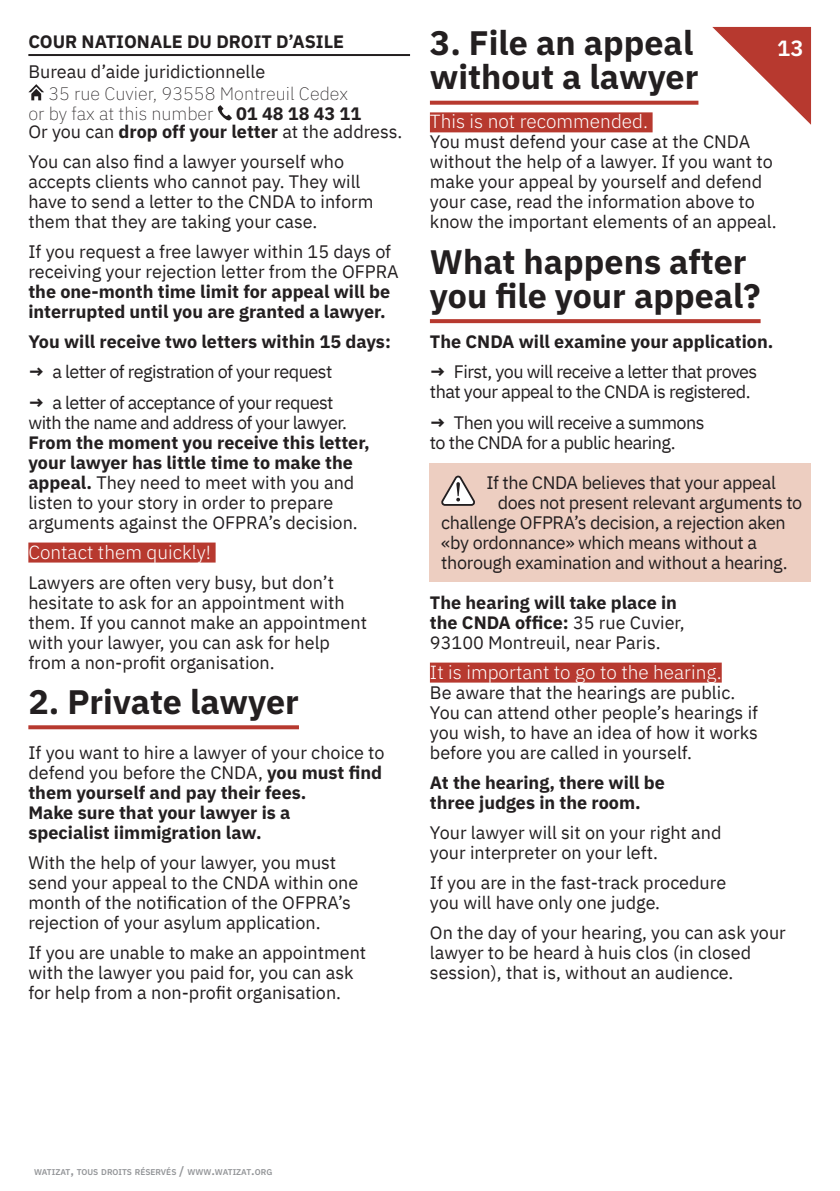
<style>
.page{position:relative;width:840px;height:1191px;background:#fff}
.page>*{position:absolute;margin:0;border:0;box-sizing:border-box;transform-origin:0 0}
.H3_Sous-titres_-_Procédure{font:700 34px/34px "IBM Plex Sans Arabic";color:#231f20}
.t1{font:600 22px "IBM Plex Sans Arabic";color:#fff}
.Texte_paragraphes{font:300 19px "IBM Plex Sans Arabic";color:#fff}
.Texte_normal{font:300 19px "IBM Plex Sans Arabic";color:#fff}
.Texte_paragraphes-2{font:18px/20px "IBM Plex Sans Arabic";color:#231f20}
.Texte_normal-2{font:18px/20px "IBM Plex Sans Arabic";letter-spacing:-.005em;color:#231f20}
.Texte_paragraphes-3{font:700 18px/20px "IBM Plex Sans Arabic";color:#231f20}
.Texte_normal-3{font:18px/20px "IBM Plex Sans Arabic";letter-spacing:-.03em;color:#231f20}
.Encadré_-_Procédure{font:18px "IBM Plex Sans Arabic";letter-spacing:-.02em;color:#231f20}
.Texte_coordonnées{font:200 18px/20px "IBM Plex Sans Arabic";color:#231f20}
.Texte_normal-4{font:700 18px "IBM Plex Sans Arabic";color:#231f20}
.H4_noms_lieux{font:700 18px "IBM Plex Sans Arabic";color:#231f20}
.Texte_coordonnées-2{font:700 18px "IBM Plex Sans Arabic";color:#231f20}
.t2{font:600 8.4px "IBM Plex Sans Arabic";color:#939598}
.s1{font-weight:700}
.s2{font-weight:400}
.s3{font-size:12px}
</style>
<div class="page">
<svg style="left:712px;top:27px;width:98px;height:97px"></svg>
<hr style="left:28px;top:54px;width:382px;height:2px;background:#231f20">
<div style="left:28px;top:542px;width:187px;height:20px;background:#b7392f"></div>
<svg style="left:28px;top:725px;width:271px;height:4px"></svg>
<svg style="left:28px;top:84px;width:16px;height:16px"></svg>
<svg style="left:217px;top:105px;width:15px;height:15px"></svg>
<svg style="left:429px;top:101px;width:269px;height:4px"></svg>
<div style="left:429px;top:112px;width:223px;height:20px;background:#b7392f"></div>
<svg style="left:429px;top:319px;width:331px;height:4px"></svg>
<div style="left:429px;top:463px;width:381px;height:118px;background:#edcec1"></div>
<div style="left:429px;top:662px;width:292px;height:20px;background:#b7392f"></div>
<svg style="left:441px;top:475px;width:34px;height:31px"></svg>
<p class="H4_noms_lieux" style="left:28px;top:32px;width:317px">COUR NATIONALE DU DROIT D’ASILE</p>
<p class="Texte_normal-2" style="left:28px;top:62px;width:238px">Bureau d’aide juridictionnelle</p>
<p class="Texte_coordonnées" style="left:28px;top:84px;width:321px;text-indent:20px">35 rue Cuvier, 93558 Montreuil Cedex or by fax at this number</p>
<p class="Texte_coordonnées-2" style="left:236px;top:104px;width:126px">01 48 18 43 11</p>
<p class="Texte_normal-2" style="left:28px;top:122px;width:375px">Or you can <span class="s1">drop off your letter</span> at the address.</p>
<p class="Texte_paragraphes-2" style="left:28px;top:152px;width:346px">You can also find a lawyer yourself who accepts clients who cannot pay. They will have to send a letter to the CNDA to inform them that they are taking your case.</p>
<p class="Texte_paragraphes-2" style="left:28px;top:242px;width:372px">If you request a free lawyer within 15 days of receiving your rejection letter from the OFPRA <span class="s1">the one-month time limit for appeal will be interrupted until you are granted a lawyer.</span></p>
<p class="Texte_paragraphes-3" style="left:28px;top:332px;width:364px">You will receive two letters within 15 days:</p>
<p class="Texte_normal-3" style="left:28px;top:362px;width:305px"><span class="s1">→</span> a letter of registration of your request</p>
<p class="Texte_normal-3" style="left:28px;top:392px;width:320px"><span class="s1">→</span> a letter of acceptance of your request with the name and address of your lawyer.</p>
<p class="Texte_normal-2" style="left:28px;top:432px;width:343px"><span class="s1">From the moment you receive this letter, your lawyer has little time to make the appeal.</span> They need to meet with you and listen to your story in order to prepare arguments against the OFPRA’s decision.</p>
<p class="Texte_paragraphes" style="left:28px;top:541px;width:184px">Contact them quickly!</p>
<p class="Texte_paragraphes-2" style="left:28px;top:572px;width:340px">Lawyers are often very busy, but don’t hesitate to ask for an appointment with them. If you cannot make an appointment with your lawyer, you can ask for help from a non-profit organisation.</p>
<p class="H3_Sous-titres_-_Procédure" style="left:28px;top:685px;width:272px">2. Private lawyer</p>
<p class="Texte_paragraphes-3" style="left:28px;top:742px;width:357px"><span class="s2">If you want to hire a lawyer of your choice to defend you before the CNDA,</span> you must find them yourself and pay their fees.<br>Make sure that your lawyer is a<br>specialist iimmigration law.</p>
<p class="Texte_paragraphes-2" style="left:28px;top:852px;width:331px">With the help of your lawyer, you must send your appeal to the CNDA within one month of the notification of the OFPRA’s rejection of your asylum application.</p>
<p class="Texte_paragraphes-2" style="left:28px;top:942px;width:339px">If you are unable to make an appointment with the lawyer you paid for, you can ask for help from a non-profit organisation.</p>
<p class="H3_Sous-titres_-_Procédure" style="left:429px;top:27px;width:270px">3. File an appeal without a lawyer</p>
<p class="Texte_normal" style="left:429px;top:111px;width:219px">This is not recommended.</p>
<p class="Texte_normal-2" style="left:429px;top:132px;width:348px">You must defend your case at the CNDA without the help of a lawyer. If you want to make your appeal by yourself and defend your case, read the information above to know the important elements of an appeal.</p>
<p class="H3_Sous-titres_-_Procédure" style="left:429px;top:245px;width:332px">What happens after you file your appeal?</p>
<p class="Texte_normal-4" style="left:429px;top:332px;width:345px">The CNDA will examine your application.</p>
<p class="Texte_normal-3" style="left:429px;top:362px;width:329px"><span class="s1">→</span> First, you will receive a letter that proves that your appeal to the CNDA is registered.</p>
<p class="Texte_normal-3" style="left:429px;top:412px;width:276px"><span class="s1">→</span> Then you will receive a summons to the CNDA for a public hearing.</p>
<p class="Encadré_-_Procédure" style="left:486px;top:472px;width:291px">If the CNDA believes that your appeal</p>
<p class="Encadré_-_Procédure" style="left:497px;top:492px;width:306px">does not present relevant arguments to</p>
<p class="Encadré_-_Procédure" style="left:441px;top:512px;width:346px">challenge OFPRA’s decision, a rejection aken</p>
<p class="Encadré_-_Procédure" style="left:441px;top:532px;width:317px">«by ordonnance» which means without a</p>
<p class="Encadré_-_Procédure" style="left:441px;top:552px;width:347px">thorough examination and without a hearing.</p>
<p class="Texte_paragraphes-3" style="left:429px;top:592px;width:256px">The hearing will take place in the CNDA office: <span class="s2">35 rue Cuvier,<br>93100 Montreuil, near Paris.</span></p>
<p class="Texte_paragraphes" style="left:429px;top:661px;width:293px">It is important to go to the hearing.</p>
<p class="Texte_paragraphes-2" style="left:429px;top:682px;width:329px">Be aware that the hearings are public.<br>You can attend other people’s hearings if you wish, to have an idea of how it works before you are called in yourself.</p>
<p class="Texte_paragraphes-3" style="left:429px;top:772px;width:236px">At the hearing, there will be three judges in the room.</p>
<p class="Texte_paragraphes-2" style="left:429px;top:822px;width:293px">Your lawyer will sit on your right and your interpreter on your left.</p>
<p class="Texte_paragraphes-2" style="left:429px;top:872px;width:298px">If you are in the fast-track procedure you will have only one judge.</p>
<p class="Texte_paragraphes-2" style="left:429px;top:922px;width:357px">On the day of your hearing, you can ask your lawyer to be heard à huis clos (in closed session), that is, without an audience.</p>
<p class="t1" style="left:776px;top:35px;width:28px">13</p>
<p class="t2" style="left:34px;top:1166px;width:240px">WATIZAT<span class="s3">,</span> TOUS DROITS RÉSERVÉS <span class="s3">/</span> WWW<span class="s3">.</span>WATIZAT<span class="s3">.</span>ORG</p>
</div>
